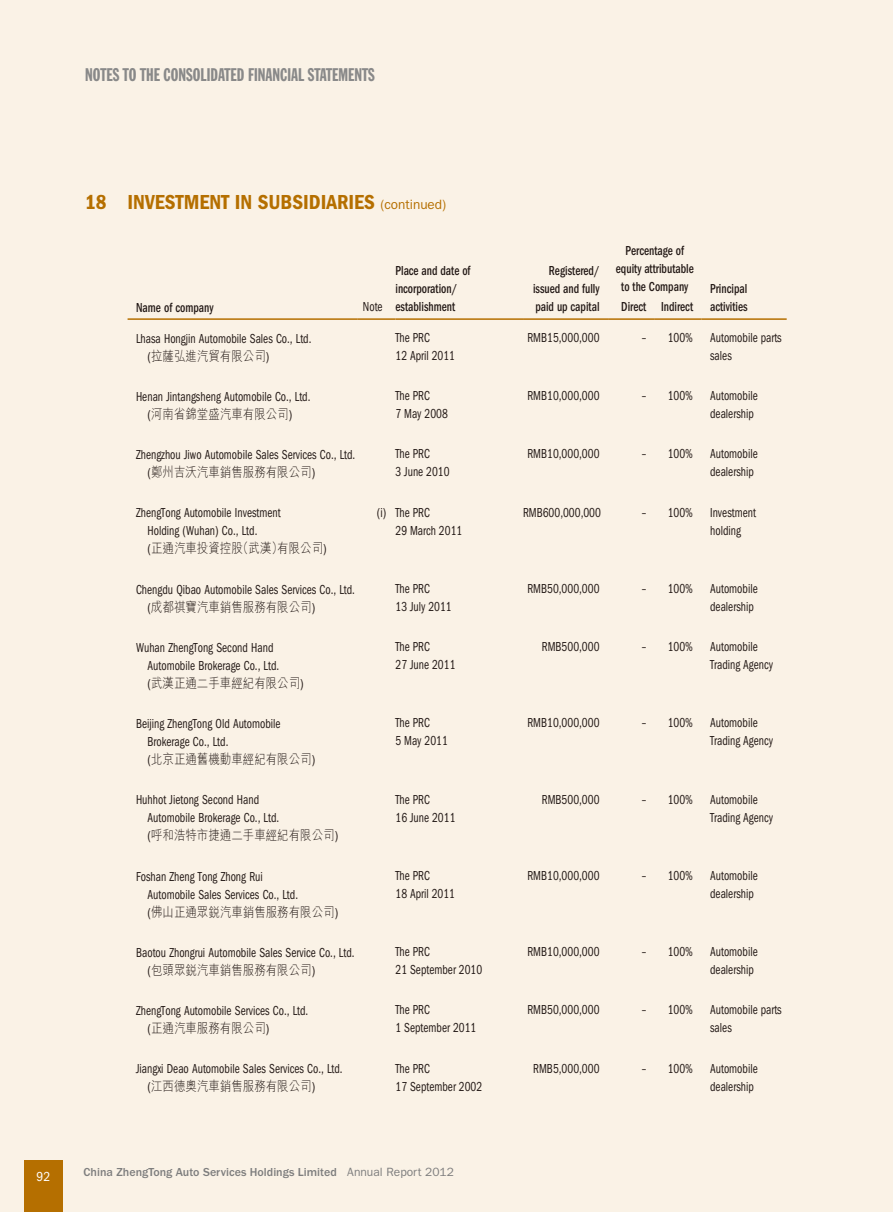
<style>
.page{position:relative;width:893px;height:1212px;background:#faf2e6}
.page>*{position:absolute;margin:0;border:0;box-sizing:border-box;transform-origin:0 0}
.t1{font:21px "ITC Franklin Gothic Std Dm Cd";color:#b56f00}
.t2{font:18px "Franklin Gothic Std Extra Cond";color:#898989}
.t3{font:condensed 13.5px/18px "ITC Franklin Gothic Std";color:#231916;scale:.85 1}
.t4{font:300 13.5px "M Hei HK";color:#231916;scale:.85 1}
.t5{font:500 condensed 13.5px/18px "ITC Franklin Gothic Std";color:#231916;scale:.85 1}
.t6{font:condensed 13.5px "ITC Franklin Gothic Std";color:#fff}
.t7{font:500 12px "ITC Franklin Gothic Std";color:#7e7e7e}
.s1{font-family:"ITC Franklin Gothic Std";font-size:13.5px}
.s2{font-family:"ITC Franklin Gothic Std";font-weight:400;font-stretch:condensed}
.s3{font-weight:400}
</style>
<div class="page">
<div style="left:24px;top:1161px;width:38px;height:51px;background:#b56f00"></div>
<hr style="left:128px;top:318px;width:229px;height:2px;background:#b56f00">
<hr style="left:357px;top:318px;width:38px;height:2px;background:#b56f00">
<hr style="left:395px;top:318px;width:128px;height:2px;background:#b56f00">
<hr style="left:523px;top:318px;width:85px;height:2px;background:#b56f00">
<hr style="left:608px;top:318px;width:47px;height:2px;background:#b56f00">
<hr style="left:655px;top:318px;width:47px;height:2px;background:#b56f00">
<hr style="left:702px;top:318px;width:85px;height:2px;background:#b56f00">
<h2 class="t2" style="left:85px;top:65px;width:291px">NOTES TO THE CONSOLIDATED FINANCIAL STATEMENTS</h2>
<h1 class="t1" style="left:85px;top:190px;width:363px">18 INVESTMENT IN SUBSIDIARIES <span class="s1">(continued)</span></h1>
<p class="t5" style="left:136px;top:298px;width:93px">Name of company</p>
<p class="t3" style="left:363px;top:298px;width:25px">Note</p>
<p class="t5" style="left:395px;top:262px;width:90px">Place and date of incorporation/ establishment</p>
<p class="t5" style="left:533px;top:262px;width:80px;text-align:justify;text-indent:16px">Registered/ issued and fully paid up capital</p>
<p class="t5" style="left:616px;top:242px;width:93px;text-align:center">Percentage of equity attributable to the Company</p>
<p class="t5" style="left:710px;top:280px;width:45px">Principal</p>
<p class="t5" style="left:621px;top:298px;width:86px">Direct Indirect</p>
<p class="t5" style="left:710px;top:298px;width:46px">activities</p>
<p class="t3" style="left:136px;top:329px;width:208px">Lhasa Hongjin Automobile Sales Co., Ltd.</p>
<p class="t4" style="left:148px;top:346px;width:145px"><span class="s2">(</span>拉薩弘進汽貿有限公司<span class="s2">)</span></p>
<p class="t3" style="left:395px;top:329px;width:72px">The PRC<br>12 April 2011</p>
<p class="t3" style="left:527px;top:329px;width:86px">RMB15,000,000</p>
<p class="t3" style="left:642px;top:329px;width:62px">– 100%</p>
<p class="t3" style="left:710px;top:329px;width:86px">Automobile parts sales</p>
<p class="t3" style="left:136px;top:387px;width:207px">Henan Jintangsheng Automobile Co., Ltd.</p>
<p class="t4" style="left:148px;top:404px;width:172px"><span class="s2">(</span>河南省錦堂盛汽車有限公司<span class="s2">)</span></p>
<p class="t3" style="left:395px;top:387px;width:63px">The PRC<br>7 May 2008</p>
<p class="t3" style="left:527px;top:387px;width:86px">RMB10,000,000</p>
<p class="t3" style="left:642px;top:387px;width:62px">– 100%</p>
<p class="t3" style="left:710px;top:387px;width:58px">Automobile dealership</p>
<p class="t3" style="left:136px;top:446px;width:260px">Zhengzhou Jiwo Automobile Sales Services Co., Ltd.</p>
<p class="t4" style="left:148px;top:463px;width:199px"><span class="s2">(</span>鄭州吉沃汽車銷售服務有限公司<span class="s2">)</span></p>
<p class="t3" style="left:395px;top:445px;width:65px">The PRC<br>3 June 2010</p>
<p class="t3" style="left:527px;top:445px;width:86px">RMB10,000,000</p>
<p class="t3" style="left:642px;top:445px;width:62px">– 100%</p>
<p class="t3" style="left:710px;top:445px;width:58px">Automobile dealership</p>
<p class="t3" style="left:148px;top:504px;width:158px;text-indent:-11px">ZhengTong Automobile Investment<br>Holding (Wuhan) Co., Ltd.</p>
<p class="t4" style="left:148px;top:539px;width:212px"><span class="s2">(</span>正通汽車投資控股（武漢）有限公司<span class="s2">)</span></p>
<p class="t3" style="left:395px;top:503px;width:80px;text-indent:-19px">(i) The PRC<br>29 March 2011</p>
<p class="t3" style="left:523px;top:503px;width:93px">RMB600,000,000</p>
<p class="t3" style="left:642px;top:503px;width:62px">– 100%</p>
<p class="t3" style="left:710px;top:503px;width:56px">Investment holding</p>
<p class="t3" style="left:136px;top:580px;width:259px">Chengdu Qibao Automobile Sales Services Co., Ltd.</p>
<p class="t4" style="left:148px;top:597px;width:199px"><span class="s2">(</span>成都祺寶汽車銷售服務有限公司<span class="s2">)</span></p>
<p class="t3" style="left:395px;top:580px;width:68px">The PRC<br>13 July 2011</p>
<p class="t3" style="left:527px;top:580px;width:86px">RMB50,000,000</p>
<p class="t3" style="left:642px;top:580px;width:62px">– 100%</p>
<p class="t3" style="left:710px;top:580px;width:58px">Automobile dealership</p>
<p class="t3" style="left:148px;top:638px;width:156px;text-indent:-11px">Wuhan ZhengTong Second Hand<br>Automobile Brokerage Co., Ltd.</p>
<p class="t4" style="left:148px;top:673px;width:185px"><span class="s2">(</span>武漢正通二手車經紀有限公司<span class="s2">)</span></p>
<p class="t3" style="left:395px;top:638px;width:72px">The PRC<br>27 June 2011</p>
<p class="t3" style="left:542px;top:638px;width:69px">RMB500,000</p>
<p class="t3" style="left:642px;top:638px;width:62px">– 100%</p>
<p class="t3" style="left:710px;top:638px;width:76px">Automobile<br>Trading Agency</p>
<p class="t3" style="left:148px;top:715px;width:158px;text-indent:-11px">Beijing ZhengTong Old Automobile<br>Brokerage Co., Ltd.</p>
<p class="t4" style="left:148px;top:750px;width:199px"><span class="s2">(</span>北京正通舊機動車經紀有限公司<span class="s2">)</span></p>
<p class="t3" style="left:395px;top:714px;width:63px">The PRC<br>5 May 2011</p>
<p class="t3" style="left:527px;top:714px;width:86px">RMB10,000,000</p>
<p class="t3" style="left:642px;top:714px;width:62px">– 100%</p>
<p class="t3" style="left:710px;top:714px;width:76px">Automobile<br>Trading Agency</p>
<p class="t3" style="left:148px;top:791px;width:156px;text-indent:-11px">Huhhot Jietong Second Hand<br>Automobile Brokerage Co., Ltd.</p>
<p class="t4" style="left:148px;top:826px;width:226px"><span class="s2">(</span>呼和浩特市捷通二手車經紀有限公司<span class="s2">)</span></p>
<p class="t3" style="left:395px;top:790px;width:72px">The PRC<br>16 June 2011</p>
<p class="t3" style="left:542px;top:790px;width:69px">RMB500,000</p>
<p class="t3" style="left:642px;top:790px;width:62px">– 100%</p>
<p class="t3" style="left:710px;top:790px;width:76px">Automobile<br>Trading Agency</p>
<p class="t3" style="left:148px;top:867px;width:179px;text-indent:-11px">Foshan Zheng Tong Zhong Rui<br>Automobile Sales Services Co., Ltd.</p>
<p class="t4" style="left:148px;top:902px;width:226px"><span class="s2">(</span>佛山正通眾銳汽車銷售服務有限公司<span class="s2">)</span></p>
<p class="t3" style="left:395px;top:866px;width:72px">The PRC<br>18 April 2011</p>
<p class="t3" style="left:527px;top:866px;width:86px">RMB10,000,000</p>
<p class="t3" style="left:642px;top:866px;width:62px">– 100%</p>
<p class="t3" style="left:710px;top:866px;width:58px">Automobile dealership</p>
<p class="t3" style="left:136px;top:943px;width:259px">Baotou Zhongrui Automobile Sales Service Co., Ltd.</p>
<p class="t4" style="left:148px;top:960px;width:199px"><span class="s2">(</span>包頭眾銳汽車銷售服務有限公司<span class="s2">)</span></p>
<p class="t3" style="left:395px;top:943px;width:104px">The PRC<br>21 September 2010</p>
<p class="t3" style="left:527px;top:943px;width:86px">RMB10,000,000</p>
<p class="t3" style="left:642px;top:943px;width:62px">– 100%</p>
<p class="t3" style="left:710px;top:943px;width:58px">Automobile dealership</p>
<p class="t3" style="left:136px;top:1002px;width:204px">ZhengTong Automobile Services Co., Ltd.</p>
<p class="t4" style="left:148px;top:1018px;width:145px"><span class="s2">(</span>正通汽車服務有限公司<span class="s2">)</span></p>
<p class="t3" style="left:395px;top:1001px;width:97px">The PRC<br>1 September 2011</p>
<p class="t3" style="left:527px;top:1001px;width:86px">RMB50,000,000</p>
<p class="t3" style="left:642px;top:1001px;width:62px">– 100%</p>
<p class="t3" style="left:710px;top:1001px;width:86px">Automobile parts sales</p>
<p class="t3" style="left:136px;top:1060px;width:245px">Jiangxi Deao Automobile Sales Services Co., Ltd.</p>
<p class="t4" style="left:148px;top:1077px;width:199px"><span class="s2">(</span>江西德奧汽車銷售服務有限公司<span class="s2">)</span></p>
<p class="t3" style="left:395px;top:1059px;width:104px">The PRC<br>17 September 2002</p>
<p class="t3" style="left:533px;top:1059px;width:79px">RMB5,000,000</p>
<p class="t3" style="left:642px;top:1059px;width:62px">– 100%</p>
<p class="t3" style="left:710px;top:1059px;width:58px">Automobile dealership</p>
<p class="t6" style="left:36px;top:1168px;width:15px">92</p>
<p class="t7" style="left:84px;top:1165px;width:372px">China ZhengTong Auto Services Holdings Limited <span class="s3">Annual Report 2012</span></p>
</div>
